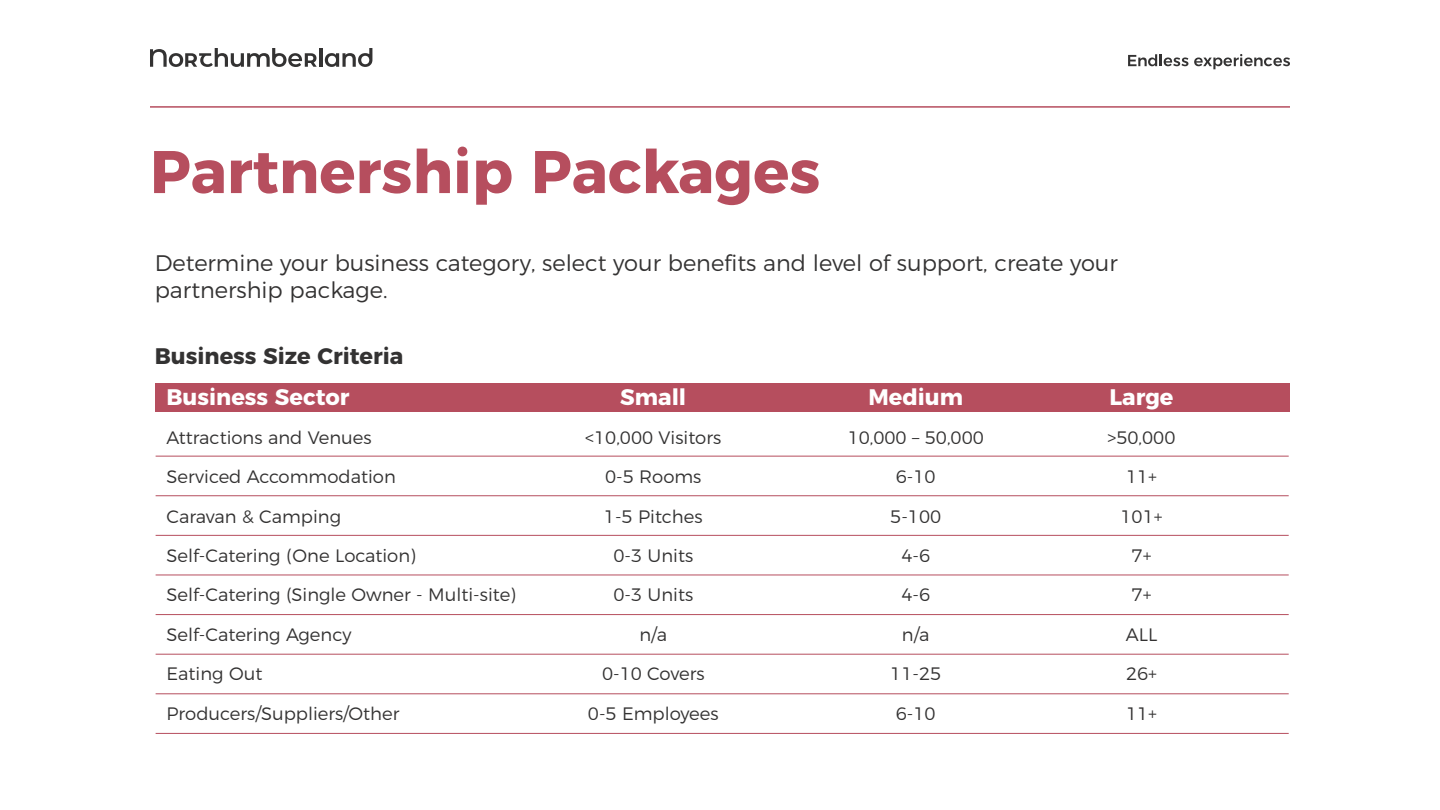
<style>
.page{position:relative;width:1440px;height:810px;background:#fff}
.page>*{position:absolute;margin:0;border:0;box-sizing:border-box;transform-origin:0 0}
.t1{font:700 60px "Montserrat";color:#b64e5e}
.t2{font:300 22.5px/27px "Montserrat";color:#333232}
.t3{font:700 22.5px "Montserrat";color:#fff}
.t4{font:700 22.5px "Montserrat";color:#333232}
.t5{font:300 18px "Montserrat";color:#333232}
</style>
<div class="page">
<hr style="left:319px;top:48px;width:3px;height:19px;background:#333232">
<svg style="left:150px;top:48px;width:167px;height:19px"></svg>
<svg style="left:325px;top:48px;width:47px;height:19px"></svg>
<svg style="left:1128px;top:54px;width:60px;height:12px"></svg>
<svg style="left:1194px;top:54px;width:96px;height:15px"></svg>
<hr style="left:150px;top:106px;width:1140px;height:2px;background:#b64e5e">
<div style="left:155px;top:383px;width:1135px;height:29px;background:#b64e5e"></div>
<hr style="left:156px;top:456px;width:1133px;height:1px;background:#b64e5e">
<hr style="left:156px;top:495px;width:1133px;height:1px;background:#b64e5e">
<hr style="left:156px;top:535px;width:1133px;height:1px;background:#b64e5e">
<hr style="left:156px;top:575px;width:1133px;height:1px;background:#b64e5e">
<hr style="left:156px;top:614px;width:1133px;height:1px;background:#b64e5e">
<hr style="left:156px;top:654px;width:1133px;height:1px;background:#b64e5e">
<hr style="left:156px;top:693px;width:1133px;height:1px;background:#b64e5e">
<hr style="left:156px;top:733px;width:1133px;height:1px;background:#b64e5e">
<h1 class="t1" style="left:150px;top:122px;width:672px">Partnership Packages</h1>
<p class="t2" style="left:155px;top:248px;width:965px">Determine your business category, select your benefits and level of support, create your partnership package.</p>
<p class="t4" style="left:155px;top:338px;width:250px">Business Size Criteria</p>
<p class="t3" style="left:167px;top:378px;width:185px">Business Sector</p>
<p class="t3" style="left:620px;top:378px;width:67px">Small</p>
<p class="t3" style="left:868px;top:378px;width:96px">Medium</p>
<p class="t3" style="left:1110px;top:378px;width:66px">Large</p>
<p class="t5" style="left:167px;top:423px;width:207px">Attractions and Venues</p>
<p class="t5" style="left:585px;top:423px;width:137px">&lt;10,000 Visitors</p>
<p class="t5" style="left:848px;top:423px;width:138px">10,000 – 50,000</p>
<p class="t5" style="left:1108px;top:423px;width:69px">&gt;50,000</p>
<p class="t5" style="left:167px;top:463px;width:231px">Serviced Accommodation</p>
<p class="t5" style="left:605px;top:463px;width:98px">0-5 Rooms</p>
<p class="t5" style="left:896px;top:463px;width:41px">6-10</p>
<p class="t5" style="left:1126px;top:463px;width:33px">11+</p>
<p class="t5" style="left:167px;top:502px;width:176px">Caravan &amp; Camping</p>
<p class="t5" style="left:604px;top:502px;width:100px">1-5 Pitches</p>
<p class="t5" style="left:890px;top:502px;width:52px">5-100</p>
<p class="t5" style="left:1120px;top:502px;width:44px">101+</p>
<p class="t5" style="left:167px;top:542px;width:251px">Self-Catering (One Location)</p>
<p class="t5" style="left:613px;top:542px;width:81px">0-3 Units</p>
<p class="t5" style="left:901px;top:542px;width:30px">4-6</p>
<p class="t5" style="left:1132px;top:542px;width:21px">7+</p>
<p class="t5" style="left:167px;top:581px;width:351px">Self-Catering (Single Owner - Multi-site)</p>
<p class="t5" style="left:613px;top:581px;width:81px">0-3 Units</p>
<p class="t5" style="left:901px;top:581px;width:30px">4-6</p>
<p class="t5" style="left:1132px;top:581px;width:21px">7+</p>
<p class="t5" style="left:167px;top:620px;width:186px">Self-Catering Agency</p>
<p class="t5" style="left:639px;top:620px;width:29px">n/a</p>
<p class="t5" style="left:902px;top:620px;width:29px">n/a</p>
<p class="t5" style="left:1126px;top:620px;width:33px">ALL</p>
<p class="t5" style="left:167px;top:660px;width:97px">Eating Out</p>
<p class="t5" style="left:602px;top:660px;width:104px">0-10 Covers</p>
<p class="t5" style="left:890px;top:660px;width:52px">11-25</p>
<p class="t5" style="left:1126px;top:660px;width:33px">26+</p>
<p class="t5" style="left:167px;top:699px;width:234px">Producers/Suppliers/Other</p>
<p class="t5" style="left:588px;top:699px;width:132px">0-5 Employees</p>
<p class="t5" style="left:896px;top:699px;width:41px">6-10</p>
<p class="t5" style="left:1126px;top:699px;width:33px">11+</p>
</div>
